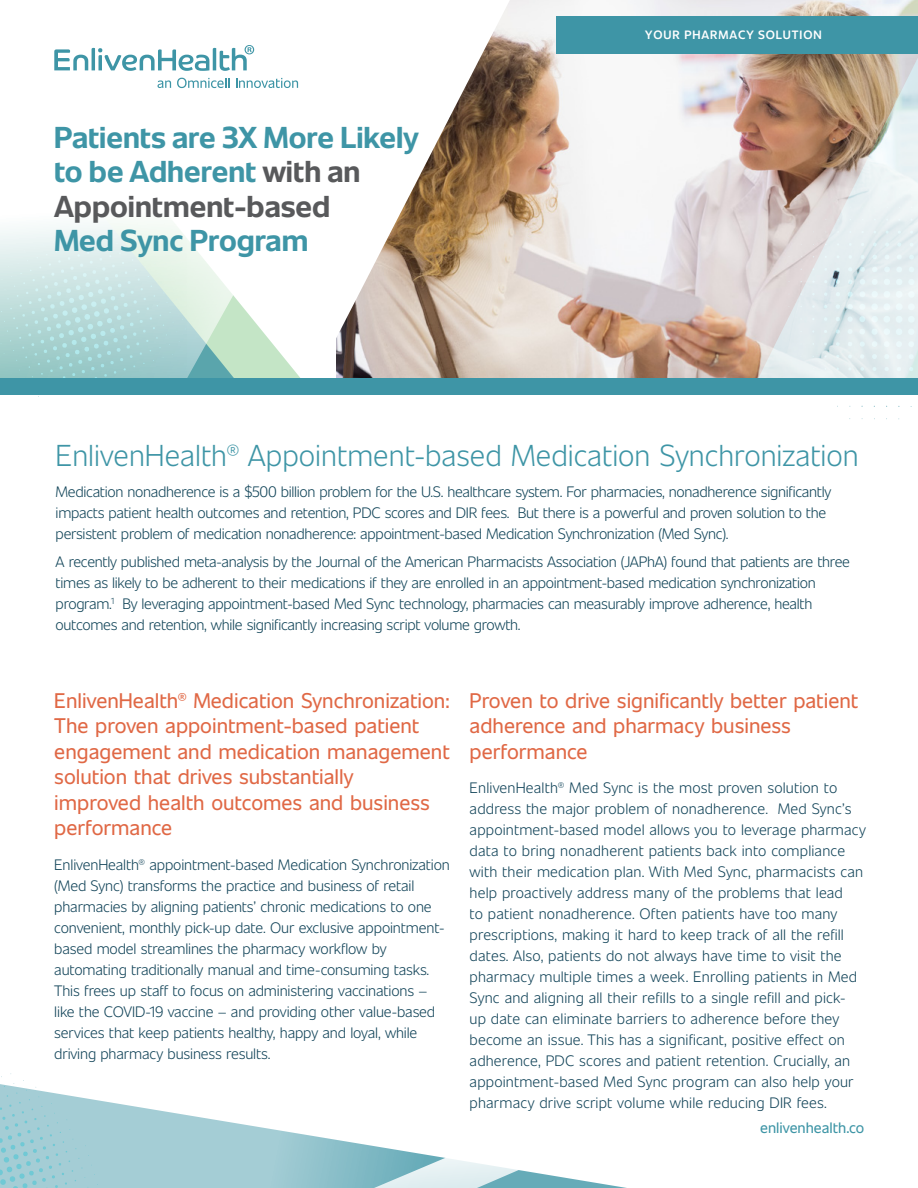
<style>
.page{position:relative;width:918px;height:1188px;background:#fff}
.page>*{position:absolute;margin:0;border:0;box-sizing:border-box;transform-origin:0 0}
.t1{font:700 30px/34.5px "Unitext";color:#3e95a6}
.t2{font:300 30px "Unitext";color:#3e95a6}
.t3{font:21px/25.5px "Unitext";color:#e06845}
.t4{font:300 15px/21px "Unitext";letter-spacing:.01em;color:#124459}
.t5{font:300 15px/21px "Unitext";letter-spacing:-.02em;color:#124559}
.t6{font:300 15px/21px "Unitext";letter-spacing:-.01em;color:#124459}
.t7{font:15px "Unitext";color:#3e95a6}
.t8{font:600 12px "Unitext";letter-spacing:.075em;color:#fff}
.s1{color:#58595b}
</style>
<div class="page">
<img style="left:405px;top:0;width:348px;height:378px">
<svg style="left:753px;top:0;width:165px;height:378px;background:#cec2b8"></svg>
<svg style="left:847px;top:304px;width:6px;height:6px"></svg>
<svg style="left:847px;top:316px;width:6px;height:6px"></svg>
<svg style="left:896px;top:354px;width:6px;height:6px"></svg>
<svg style="left:884px;top:354px;width:6px;height:6px"></svg>
<svg style="left:847px;top:291px;width:6px;height:6px"></svg>
<svg style="left:908px;top:354px;width:6px;height:6px"></svg>
<svg style="left:896px;top:254px;width:6px;height:6px"></svg>
<svg style="left:847px;top:329px;width:6px;height:5px"></svg>
<svg style="left:872px;top:354px;width:5px;height:5px"></svg>
<svg style="left:859px;top:266px;width:56px;height:82px;background:#e6f0f2"></svg>
<svg style="left:884px;top:254px;width:6px;height:6px"></svg>
<svg style="left:909px;top:254px;width:5px;height:6px"></svg>
<svg style="left:848px;top:279px;width:5px;height:6px"></svg>
<svg style="left:872px;top:254px;width:5px;height:6px"></svg>
<svg style="left:835px;top:304px;width:5px;height:5px"></svg>
<svg style="left:847px;top:341px;width:6px;height:6px"></svg>
<svg style="left:835px;top:317px;width:5px;height:5px"></svg>
<svg style="left:860px;top:354px;width:5px;height:5px"></svg>
<svg style="left:897px;top:367px;width:4px;height:5px"></svg>
<svg style="left:836px;top:292px;width:4px;height:5px"></svg>
<svg style="left:884px;top:367px;width:5px;height:4px"></svg>
<svg style="left:848px;top:267px;width:5px;height:5px"></svg>
<svg style="left:909px;top:367px;width:5px;height:4px"></svg>
<svg style="left:835px;top:329px;width:5px;height:5px"></svg>
<svg style="left:860px;top:255px;width:5px;height:4px"></svg>
<svg style="left:897px;top:242px;width:5px;height:5px"></svg>
<svg style="left:836px;top:279px;width:4px;height:5px"></svg>
<svg style="left:909px;top:242px;width:5px;height:5px"></svg>
<svg style="left:872px;top:367px;width:5px;height:4px"></svg>
<svg style="left:885px;top:242px;width:4px;height:5px"></svg>
<svg style="left:848px;top:354px;width:4px;height:5px"></svg>
<svg style="left:873px;top:242px;width:4px;height:5px"></svg>
<svg style="left:860px;top:367px;width:4px;height:4px"></svg>
<svg style="left:836px;top:342px;width:4px;height:4px"></svg>
<svg style="left:848px;top:255px;width:4px;height:4px"></svg>
<svg style="left:836px;top:267px;width:4px;height:4px"></svg>
<svg style="left:824px;top:305px;width:4px;height:4px"></svg>
<svg style="left:824px;top:317px;width:4px;height:4px"></svg>
<svg style="left:824px;top:292px;width:4px;height:4px"></svg>
<svg style="left:836px;top:355px;width:4px;height:3px"></svg>
<svg style="left:848px;top:367px;width:4px;height:4px"></svg>
<svg style="left:898px;top:230px;width:3px;height:4px"></svg>
<svg style="left:885px;top:230px;width:4px;height:4px"></svg>
<svg style="left:910px;top:230px;width:3px;height:4px"></svg>
<svg style="left:836px;top:255px;width:4px;height:4px"></svg>
<svg style="left:824px;top:342px;width:3px;height:4px"></svg>
<svg style="left:0;top:48px;width:405px;height:330px"></svg>
<svg style="left:1px;top:217px;width:185px;height:180px;background:#c7e2e0"></svg>
<div style="left:0;top:378px;width:918px;height:17px;background:#3e95a6"></div>
<svg style="left:98px;top:1100px;width:240px;height:88px;fill:#a4cdd5"></svg>
<svg style="left:338px;top:1140px;width:289px;height:48px"></svg>
<svg style="left:0;top:1073px;width:98px;height:115px"></svg>
<svg style="left:158px;top:80px;width:13px;height:8px"></svg>
<svg style="left:177px;top:78px;width:53px;height:10px"></svg>
<svg style="left:236px;top:78px;width:62px;height:10px"></svg>
<svg style="left:54px;top:45px;width:200px;height:26px"></svg>
<div style="left:556px;top:16px;width:362px;height:38px;background:#3e95a6"></div>
<h1 class="t1" style="left:54px;top:118px;width:366px">Patients are 3X More Likely to be Adherent <span class="s1">with an<br>Appointment-based</span></h1>
<h1 class="t1" style="left:54px;top:222px;width:256px">Med Sync Program</h1>
<p class="t8" style="left:645px;top:26px;width:178px">YOUR PHARMACY SOLUTION</p>
<h1 class="t2" style="left:56px;top:434px;width:805px">EnlivenHealth® Appointment-based Medication Synchronization</h1>
<p class="t5" style="left:56px;top:481px;width:777px">Medication nonadherence is a $500 billion problem for the U.S. healthcare system. For pharmacies, nonadherence significantly impacts patient health outcomes and retention, PDC scores and DIR fees. But there is a powerful and proven solution to the persistent problem of medication nonadherence: appointment-based Medication Synchronization (Med Sync).</p>
<p class="t5" style="left:56px;top:550px;width:796px">A recently published meta-analysis by the Journal of the American Pharmacists Association (JAPhA) found that patients are three times as likely to be adherent to their medications if they are enrolled in an appointment-based medication synchronization program.<sup>1</sup> By leveraging appointment-based Med Sync technology, pharmacies can measurably improve adherence, health outcomes and retention, while significantly increasing script volume growth.</p>
<h2 class="t3" style="left:54px;top:686px;width:397px">EnlivenHealth® Medication Synchronization:<br>The proven appointment-based patient engagement and medication management solution that drives substantially<br>improved health outcomes and business performance</h2>
<p class="t6" style="left:54px;top:853px;width:397px">EnlivenHealth® appointment-based Medication Synchronization (Med Sync) transforms the practice and business of retail pharmacies by aligning patients’ chronic medications to one convenient, monthly pick-up date. Our exclusive appointment&shy;based model streamlines the pharmacy workflow by automating traditionally manual and time-consuming tasks.<br>This frees up staff to focus on administering vaccinations – like the COVID-19 vaccine – and providing other value-based services that keep patients healthy, happy and loyal, while driving pharmacy business results.</p>
<h2 class="t3" style="left:470px;top:686px;width:390px">Proven to drive significantly better patient adherence and pharmacy business performance</h2>
<p class="t4" style="left:470px;top:777px;width:398px">EnlivenHealth® Med Sync is the most proven solution to address the major problem of nonadherence. Med Sync’s appointment-based model allows you to leverage pharmacy data to bring nonadherent patients back into compliance with their medication plan. With Med Sync, pharmacists can help proactively address many of the problems that lead<br>to patient nonadherence. Often patients have too many prescriptions, making it hard to keep track of all the refill dates. Also, patients do not always have time to visit the pharmacy multiple times a week. Enrolling patients in Med Sync and aligning all their refills to a single refill and pick-<br>up date can eliminate barriers to adherence before they become an issue. This has a significant, positive effect on adherence, PDC scores and patient retention. Crucially, an appointment-based Med Sync program can also help your pharmacy drive script volume while reducing DIR fees.</p>
<p class="t7" style="left:760px;top:1117px;width:106px">enlivenhealth.co</p>
</div>
